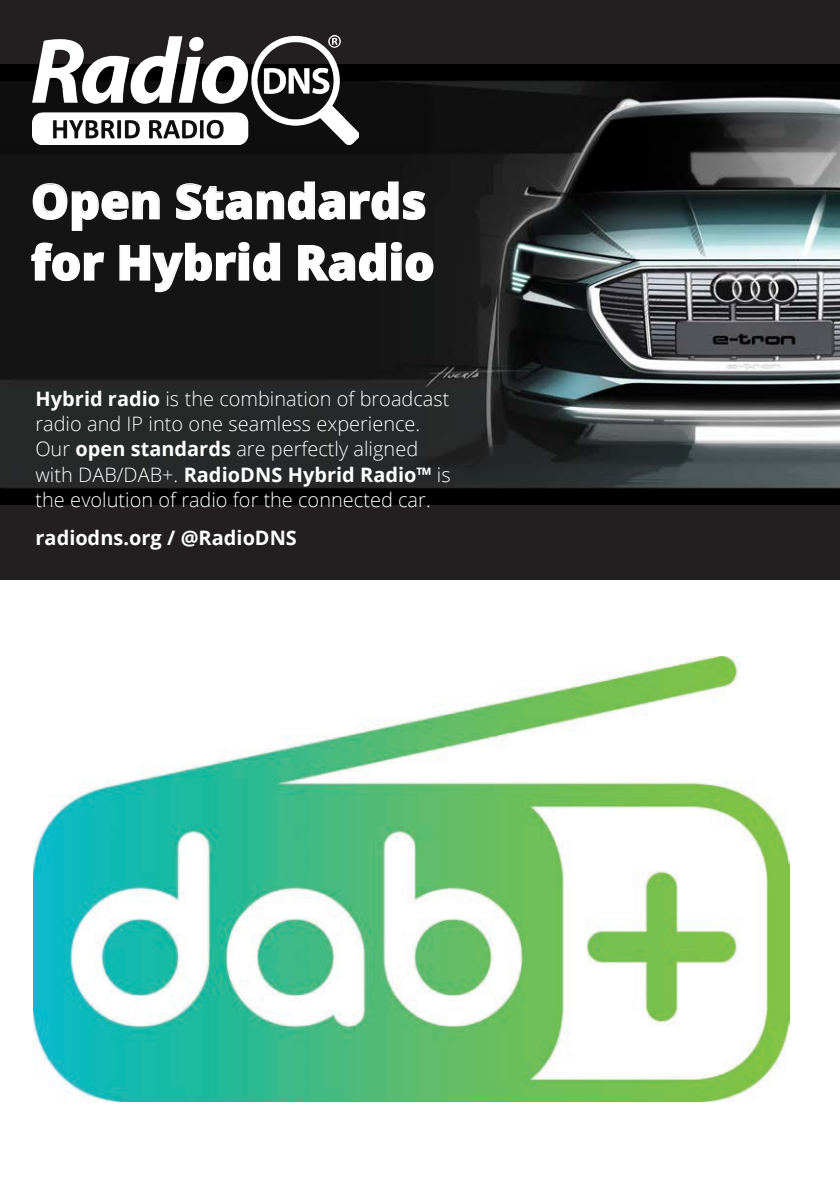
<style>
.page{position:relative;width:840px;height:1191px;background:#fff}
.page>*{position:absolute;margin:0;border:0;box-sizing:border-box;transform-origin:0 0}
.t1{font:800 48px/61.2px "Open Sans";color:#fff}
.t2{font:300 20px/25.4px "Open Sans";color:#fff}
.t3{font:700 20px "Open Sans";color:#fff}
.s1{font-weight:700}
</style>
<div class="page">
<div style="left:0;top:0;width:839px;height:579px;background:#231f20"></div>
<img style="left:0;top:64px;width:839px;height:440px">
<img style="left:32px;top:36px;width:326px;height:108px">
<svg style="left:32px;top:182px;width:128px;height:50px"></svg>
<svg style="left:175px;top:181px;width:251px;height:40px"></svg>
<svg style="left:31px;top:242px;width:74px;height:40px"></svg>
<svg style="left:119px;top:241px;width:161px;height:52px"></svg>
<svg style="left:297px;top:241px;width:137px;height:41px"></svg>
<img style="left:33px;top:657px;width:756px;height:444px">
<hr style="left:839px;top:0;width:1px;height:182px;background:#080302">
<hr style="left:839px;top:1114px;width:1px;height:77px;background:#080302">
<p class="t1" style="left:31px;top:168px;width:405px">Open Standards for Hybrid Radio</p>
<p class="t2" style="left:35px;top:385px;width:416px"><span class="s1">Hybrid radio</span> is the combination of broadcast radio and IP into one seamless experience.<br>Our <span class="s1">open standards</span> are perfectly aligned with DAB/DAB+. <span class="s1">RadioDNS Hybrid Radio™</span> is the evolution of radio for the connected car.</p>
<p class="t3" style="left:35px;top:523px;width:263px">radiodns.org / @RadioDNS</p>
</div>
